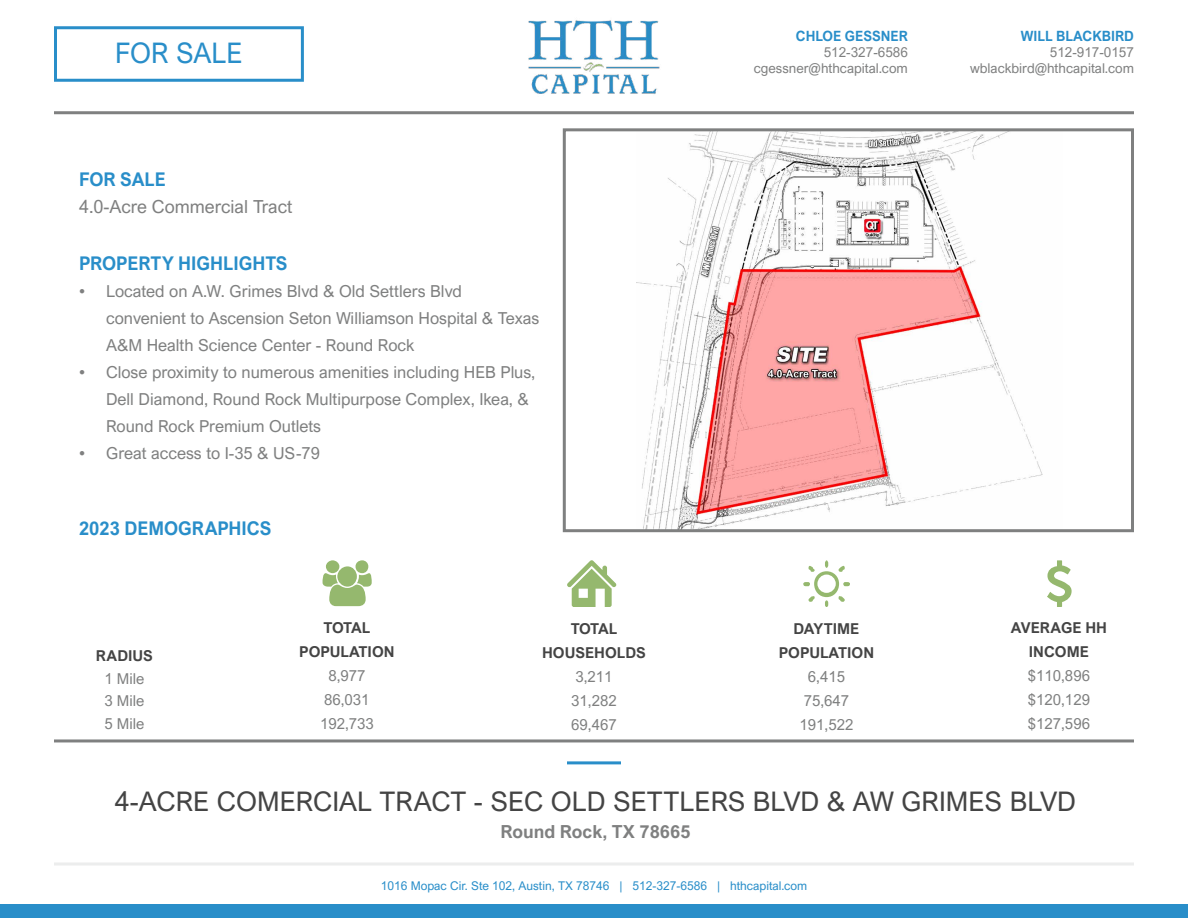
<style>
.page{position:relative;width:1188px;height:918px;background:#fff}
.page>*{position:absolute;margin:0;border:0;box-sizing:border-box;transform-origin:0 0}
.t1{font:28.35px "Arial Nova";color:#298ec9;scale:.95 1}
.t2{font:27px "Arial Nova";color:#444}
.t3{font:700 18.9px "Arial Nova";color:#298ec9;scale:.95 1}
.t4{font:18px "Arial Nova";color:#7f8080}
.t5{font:700 18px "Arial Nova";color:#7f8080}
.t6{font:16.5px/27px "Arial Nova";color:#7f8080}
.t7{font:15px/24px "Arial Nova";color:#7f8080;text-align:justify}
.t8{font:700 15px/24px "Arial Nova";color:#444;text-align:center}
.t9{font:700 14.1px "Arial Nova";color:#298ec9;scale:.95 1}
.t10{font:13.5px/16.2px "Arial Nova";color:#7f8080;text-align:right}
.t11{font:12px "Arial Nova";color:#298ec9}
</style>
<div class="page">
<hr style="left:567px;top:761px;width:54px;height:3px;background:#298ec9">
<div style="left:54px;top:26px;width:250px;height:56px;border:3px solid #298ec9"></div>
<hr style="left:54px;top:862px;width:1080px;height:4px;background:#eceded">
<div style="left:0;top:905px;width:1188px;height:13px;background:#298ec9"></div>
<img style="left:528px;top:20px;width:132px;height:74px">
<img style="left:637px;top:132px;width:406px;height:396px">
<div style="left:563px;top:128px;width:571px;height:404px;border:3px solid #7f8080"></div>
<hr style="left:54px;top:739px;width:1080px;height:3px;background:#7f8080">
<hr style="left:54px;top:111px;width:1080px;height:3px;background:#7f8080">
<svg style="left:567px;top:560px;width:50px;height:47px"></svg>
<svg style="left:803px;top:560px;width:47px;height:47px"></svg>
<svg style="left:1047px;top:560px;width:25px;height:47px"></svg>
<svg style="left:322px;top:560px;width:50px;height:47px;fill:#95b86e"></svg>
<h1 class="t1" style="left:115px;top:37px;width:136px">FOR SALE</h1>
<p class="t3" style="left:79px;top:168px;width:93px">FOR SALE</p>
<p class="t4" style="left:79px;top:196px;width:215px">4.0-Acre Commercial Tract</p>
<p class="t3" style="left:79px;top:253px;width:221px">PROPERTY HIGHLIGHTS</p>
<p class="t6" style="left:106px;top:278px;width:435px;text-indent:-27px">• Located on A.W. Grimes Blvd &amp; Old Settlers Blvd convenient to Ascension Seton Williamson Hospital &amp; Texas<br>A&amp;M Health Science Center - Round Rock</p>
<p class="t6" style="left:106px;top:359px;width:431px;text-indent:-27px">• Close proximity to numerous amenities including HEB Plus,<br>Dell Diamond, Round Rock Multipurpose Complex, Ikea, &amp;<br>Round Rock Premium Outlets</p>
<p class="t6" style="left:79px;top:440px;width:242px">• Great access to I-35 &amp; US-79</p>
<p class="t3" style="left:79px;top:517px;width:204px">2023 DEMOGRAPHICS</p>
<p class="t8" style="left:96px;top:644px;width:58px">RADIUS</p>
<p class="t7" style="left:105px;top:667px;width:41px;line-height:22.5px">1 Mile 3 Mile 5 Mile</p>
<p class="t8" style="left:299px;top:615px;width:97px">TOTAL<br>POPULATION</p>
<p class="t7" style="left:320px;top:663px;width:55px;text-align:center">8,977<br>86,031<br>192,733</p>
<p class="t8" style="left:542px;top:617px;width:105px">TOTAL<br>HOUSEHOLDS</p>
<p class="t7" style="left:571px;top:665px;width:47px;text-align:left">3,211<br>31,282<br>69,467</p>
<p class="t9" style="left:796px;top:28px;width:119px">CHLOE GESSNER</p>
<p class="t10" style="left:754px;top:44px;width:156px">512-327-6586 cgessner@hthcapital.com</p>
<p class="t9" style="left:1021px;top:28px;width:120px">WILL BLACKBIRD</p>
<p class="t10" style="left:970px;top:44px;width:165px">512-917-0157 wblackbird@hthcapital.com</p>
<p class="t8" style="left:779px;top:617px;width:97px">DAYTIME<br>POPULATION</p>
<p class="t7" style="left:800px;top:665px;width:55px;text-align:center">6,415<br>75,647<br>191,522</p>
<p class="t8" style="left:1011px;top:615px;width:98px">AVERAGE HH<br>INCOME</p>
<p class="t7" style="left:1028px;top:663px;width:64px">$110,896 $120,129 $127,596</p>
<h2 class="t2" style="left:115px;top:786px;width:963px">4-ACRE COMERCIAL TRACT - SEC OLD SETTLERS BLVD &amp; AW GRIMES BLVD</h2>
<p class="t5" style="left:500px;top:821px;width:192px">Round Rock, TX 78665</p>
<p class="t11" style="left:381px;top:879px;width:428px">1016 Mopac Cir. Ste 102, Austin, TX 78746 | 512-327-6586 | hthcapital.com</p>
</div>
